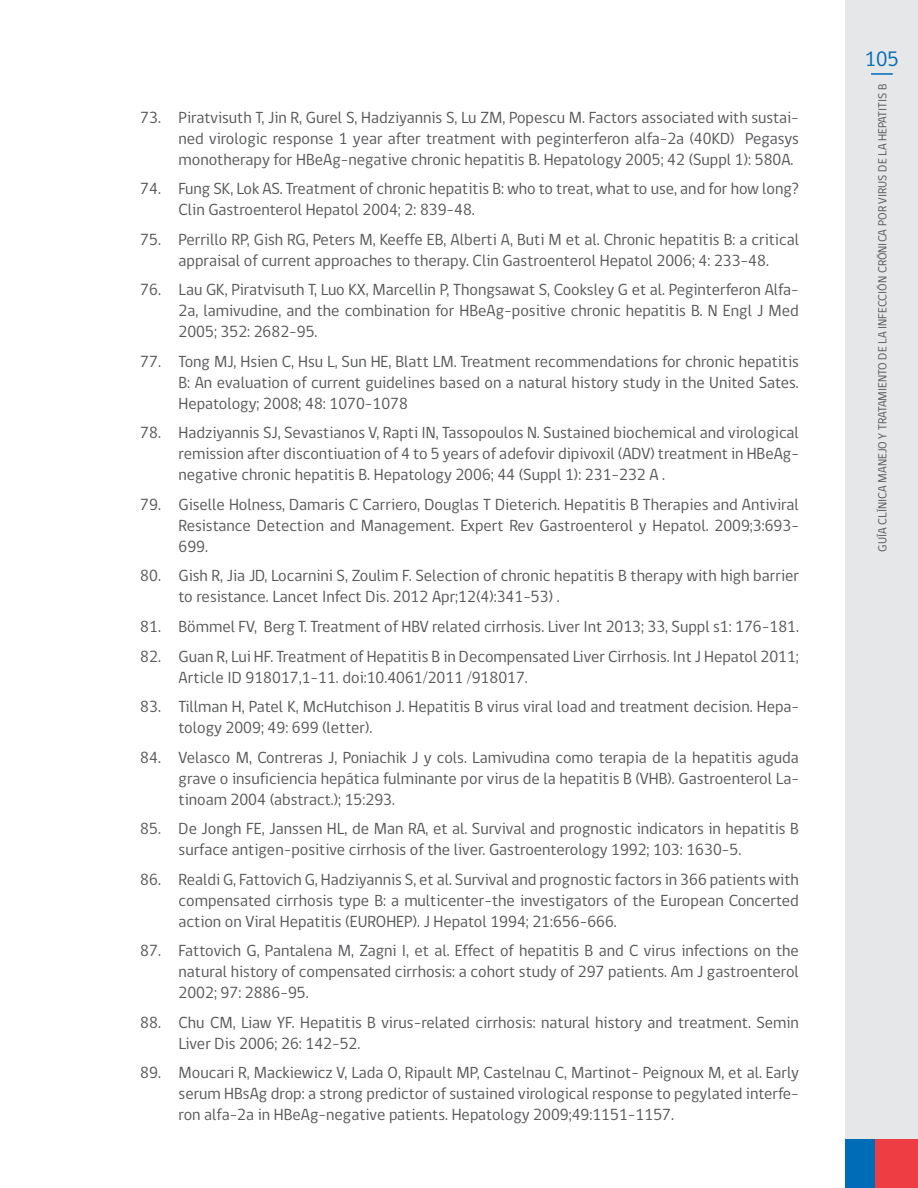
<style>
.page{position:relative;width:918px;height:1188px;background:#fff}
.page>*{position:absolute;margin:0;border:0;box-sizing:border-box;transform-origin:0 0}
.t1{font:21.3px "gob CL";color:#006cb7}
.t2{font:16.5px/21px "gob CL";color:#57585a;text-align:justify}
.t3{font:12px "gob CL";color:#57585a}
</style>
<div class="page">
<div style="left:845px;top:0;width:73px;height:1188px;background:#e6e7e9"></div>
<div style="left:845px;top:1139px;width:30px;height:49px;background:#006cb7"></div>
<div style="left:875px;top:1139px;width:43px;height:49px;background:#ee3d43"></div>
<hr style="left:871px;top:73px;width:22px;height:2px;background:#006cb7">
<p class="t2" style="left:179px;top:107px;width:622px;text-indent:-38px">73. Piratvisuth T, Jin R, Gurel S, Hadziyannis S, Lu ZM, Popescu M. Factors associated with sustai&shy;ned virologic response 1 year after treatment with peginterferon alfa-2a (40KD) Pegasys monotherapy for HBeAg-negative chronic hepatitis B. Hepatology 2005; 42 (Suppl 1): 580A.</p>
<p class="t2" style="left:179px;top:179px;width:622px;text-indent:-38px">74. Fung SK, Lok AS. Treatment of chronic hepatitis B: who to treat, what to use, and for how long?<br>Clin Gastroenterol Hepatol 2004; 2: 839-48.</p>
<p class="t2" style="left:140px;top:229px;width:660px;text-align:center">75. Perrillo RP, Gish RG, Peters M, Keeffe EB, Alberti A, Buti M et al. Chronic hepatitis B: a critical appraisal of current approaches to therapy. Clin Gastroenterol Hepatol 2006; 4: 233-48.</p>
<p class="t2" style="left:179px;top:280px;width:622px;text-indent:-38px">76. Lau GK, Piratvisuth T, Luo KX, Marcellin P, Thongsawat S, Cooksley G et al. Peginterferon Alfa-2a, lamivudine, and the combination for HBeAg-positive chronic hepatitis B. N Engl J Med 2005; 352: 2682-95.</p>
<p class="t2" style="left:179px;top:351px;width:622px;text-indent:-38px">77. Tong MJ, Hsien C, Hsu L, Sun HE, Blatt LM. Treatment recommendations for chronic hepatitis B: An evaluation of current guidelines based on a natural history study in the United Sates.<br>Hepatology; 2008; 48: 1070-1078</p>
<p class="t2" style="left:179px;top:423px;width:622px;text-indent:-38px">78. Hadziyannis SJ, Sevastianos V, Rapti IN, Tassopoulos N. Sustained biochemical and virological remission after discontiuation of 4 to 5 years of adefovir dipivoxil (ADV) treatment in HBeAg&shy;negative chronic hepatitis B. Hepatology 2006; 44 (Suppl 1): 231-232 A .</p>
<p class="t2" style="left:179px;top:494px;width:622px;text-indent:-38px">79. Giselle Holness, Damaris C Carriero, Douglas T Dieterich. Hepatitis B Therapies and Antiviral Resistance Detection and Management. Expert Rev Gastroenterol y Hepatol. 2009;3:693- 699.</p>
<p class="t2" style="left:179px;top:566px;width:622px;text-indent:-38px">80. Gish R, Jia JD, Locarnini S, Zoulim F. Selection of chronic hepatitis B therapy with high barrier to resistance. Lancet Infect Dis. 2012 Apr;12(4):341-53) .</p>
<p class="t2" style="left:140px;top:616px;width:660px">81. Bömmel FV, Berg T. Treatment of HBV related cirrhosis. Liver Int 2013; 33, Suppl s1: 176–181.</p>
<p class="t2" style="left:179px;top:646px;width:622px;text-indent:-38px">82. Guan R, Lui HF. Treatment of Hepatitis B in Decompensated Liver Cirrhosis. Int J Hepatol 2011;<br>Article ID 918017,1-11. doi:10.4061/2011 /918017.</p>
<p class="t2" style="left:179px;top:696px;width:622px;text-indent:-38px">83. Tillman H, Patel K, McHutchison J. Hepatitis B virus viral load and treatment decision. Hepa&shy;tology 2009; 49: 699 (letter).</p>
<p class="t2" style="left:179px;top:747px;width:622px;text-indent:-38px">84. Velasco M, Contreras J, Poniachik J y cols. Lamivudina como terapia de la hepatitis aguda grave o insuficiencia hepática fulminante por virus de la hepatitis B (VHB). Gastroenterol La&shy;tinoam 2004 (abstract.); 15:293.</p>
<p class="t2" style="left:179px;top:818px;width:622px;text-indent:-38px">85. De Jongh FE, Janssen HL, de Man RA, et al. Survival and prognostic indicators in hepatitis B surface antigen-positive cirrhosis of the liver. Gastroenterology 1992; 103: 1630-5.</p>
<p class="t2" style="left:179px;top:869px;width:622px;text-indent:-38px">86. Realdi G, Fattovich G, Hadziyannis S, et al. Survival and prognostic factors in 366 patients with compensated cirrhosis type B: a multicenter-the investigators of the European Concerted action on Viral Hepatitis (EUROHEP). J Hepatol 1994; 21:656-666.</p>
<p class="t2" style="left:179px;top:940px;width:622px;text-indent:-38px">87. Fattovich G, Pantalena M, Zagni I, et al. Effect of hepatitis B and C virus infections on the natural history of compensated cirrhosis: a cohort study of 297 patients. Am J gastroenterol 2002; 97: 2886-95.</p>
<p class="t2" style="left:179px;top:1012px;width:622px;text-indent:-38px">88. Chu CM, Liaw YF. Hepatitis B virus-related cirrhosis: natural history and treatment. Semin<br>Liver Dis 2006; 26: 142-52.</p>
<p class="t2" style="left:179px;top:1062px;width:622px;text-indent:-38px">89. Moucari R, Mackiewicz V, Lada O, Ripault MP, Castelnau C, Martinot- Peignoux M, et al. Early serum HBsAg drop: a strong predictor of sustained virological response to pegylated interfe&shy;ron alfa-2a in HBeAg-negative patients. Hepatology 2009;49:1151–1157.</p>
<p class="t1" style="left:865px;top:44px;width:36px">105</p>
<p class="t3" style="left:874px;top:552px;width:469px;rotate:-90deg">Guía clínica Manejo y tratamiento de la I nfección Crónica por Virus de la Hepatitis B</p>
</div>
